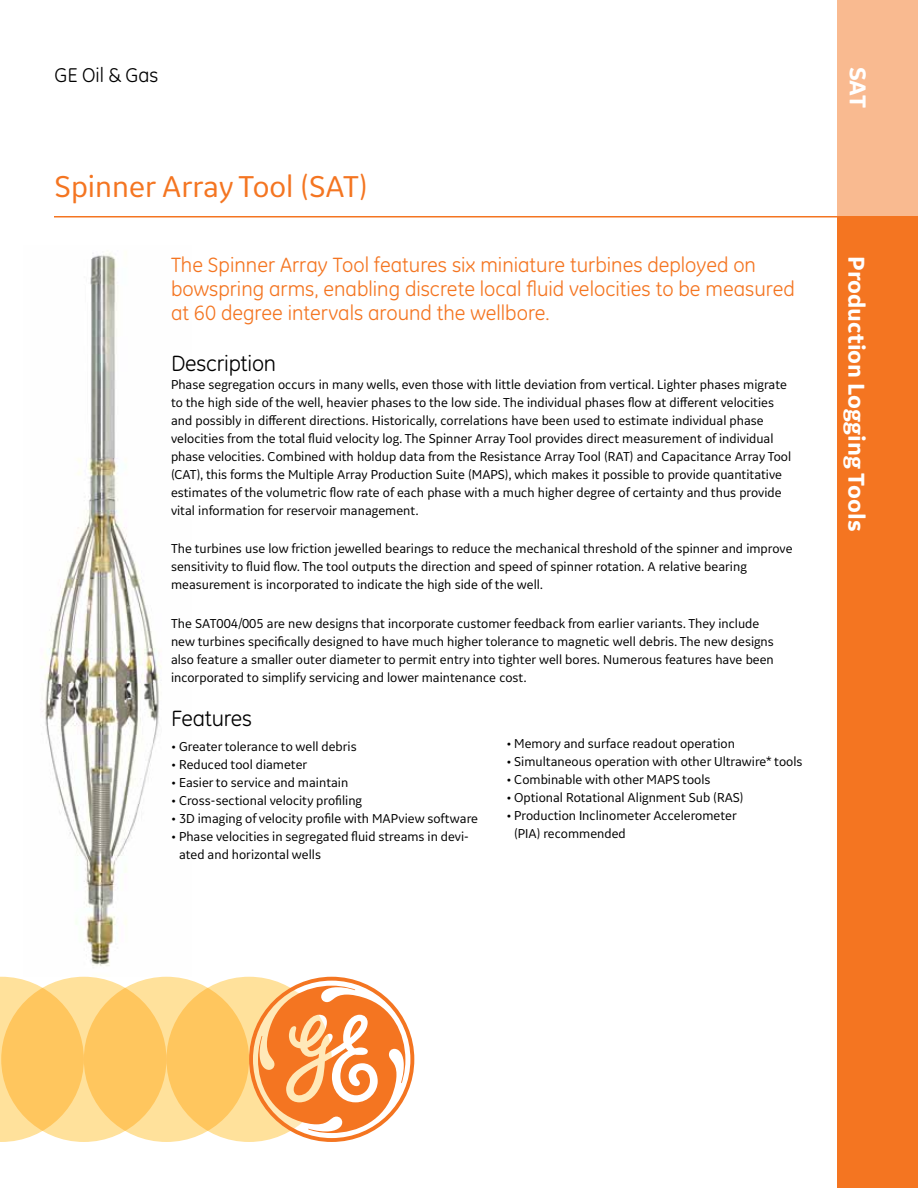
<style>
.page{position:relative;width:918px;height:1188px;background:#fff}
.page>*{position:absolute;margin:0;border:0;box-sizing:border-box;transform-origin:0 0}
.t1{font:31.5px "GE Inspira Sans";color:#f47521}
.t2{font:700 24px "GE Inspira Sans";color:#fff}
.t3{font:22.5px "GE Inspira";letter-spacing:-.01em;color:#000}
.t4{font:21px/24px "GE Inspira";color:#f47521}
.t5{font:20.25px "GE Inspira";letter-spacing:-.005em;color:#000}
.t6{font:13.5px/18px "GE Inspira Sans";color:#000}
</style>
<div class="page">
<img style="left:41px;top:253px;width:121px;height:713px">
<div style="left:837px;top:217px;width:81px;height:971px;background:#f47521"></div>
<div style="left:837px;top:0;width:81px;height:217px;background:#f9ba90"></div>
<hr style="left:54px;top:216px;width:864px;height:2px;background:#f47521">
<svg style="left:0;top:977px;width:74px;height:165px"></svg>
<svg style="left:1px;top:977px;width:165px;height:165px;background:#ffcf73"></svg>
<svg style="left:84px;top:977px;width:165px;height:165px;background:#ffcf73"></svg>
<svg style="left:166px;top:977px;width:166px;height:165px;background:#ffcb6b"></svg>
<svg style="left:249px;top:977px;width:165px;height:165px"></svg>
<h3 class="t5" style="left:55px;top:64px;width:105px">GE Oil &amp; Gas</h3>
<h1 class="t1" style="left:55px;top:167px;width:315px">Spinner Array Tool (SAT)</h1>
<h3 class="t4" style="left:171px;top:253px;width:625px">The Spinner Array Tool features six miniature turbines deployed on bowspring arms, enabling discrete local fluid velocities to be measured at 60 degree intervals around the wellbore.</h3>
<h3 class="t3" style="left:171px;top:350px;width:107px">Description</h3>
<p class="t6" style="left:171px;top:375px;width:622px">Phase segregation occurs in many wells, even those with little deviation from vertical. Lighter phases migrate to the high side of the well, heavier phases to the low side. The individual phases flow at different velocities and possibly in different directions. Historically, correlations have been used to estimate individual phase velocities from the total fluid velocity log. The Spinner Array Tool provides direct measurement of individual phase velocities. Combined with holdup data from the Resistance Array Tool (RAT) and Capacitance Array Tool (CAT), this forms the Multiple Array Production Suite (MAPS), which makes it possible to provide quantitative estimates of the volumetric flow rate of each phase with a much higher degree of certainty and thus provide vital information for reservoir management.</p>
<p class="t6" style="left:171px;top:540px;width:623px">The turbines use low friction jewelled bearings to reduce the mechanical threshold of the spinner and improve sensitivity to fluid flow. The tool outputs the direction and speed of spinner rotation. A relative bearing measurement is incorporated to indicate the high side of the well.</p>
<p class="t6" style="left:171px;top:614px;width:604px">The SAT004/005 are new designs that incorporate customer feedback from earlier variants. They include new turbines specifically designed to have much higher tolerance to magnetic well debris. The new designs also feature a smaller outer diameter to permit entry into tighter well bores. Numerous features have been incorporated to simplify servicing and lower maintenance cost.</p>
<h3 class="t3" style="left:171px;top:705px;width:83px">Features</h3>
<p class="t6" style="left:172px;top:738px;width:187px">• Greater tolerance to well debris</p>
<p class="t6" style="left:172px;top:756px;width:137px">• Reduced tool diameter</p>
<p class="t6" style="left:172px;top:774px;width:178px">• Easier to service and maintain</p>
<p class="t6" style="left:172px;top:792px;width:192px">• Cross-sectional velocity profiling</p>
<p class="t6" style="left:172px;top:810px;width:308px">• 3D imaging of velocity profile with MAPview software</p>
<p class="t6" style="left:179px;top:828px;width:291px;text-indent:-7px">• Phase velocities in segregated fluid streams in devi&shy;ated and horizontal wells</p>
<p class="t6" style="left:507px;top:734px;width:230px">• Memory and surface readout operation</p>
<p class="t6" style="left:507px;top:752px;width:297px">• Simultaneous operation with other Ultrawire* tools</p>
<p class="t6" style="left:507px;top:770px;width:205px">• Combinable with other MAPS tools</p>
<p class="t6" style="left:507px;top:788px;width:238px">• Optional Rotational Alignment Sub (RAS)</p>
<p class="t6" style="left:514px;top:806px;width:224px;text-indent:-7px">• Production Inclinometer Accelerometer (PIA) recommended</p>
<h2 class="t2" style="left:873px;top:67px;width:43px;rotate:90deg">SAT</h2>
<h2 class="t2" style="left:871px;top:256px;width:277px;rotate:90deg">Production Logging Tools</h2>
</div>
